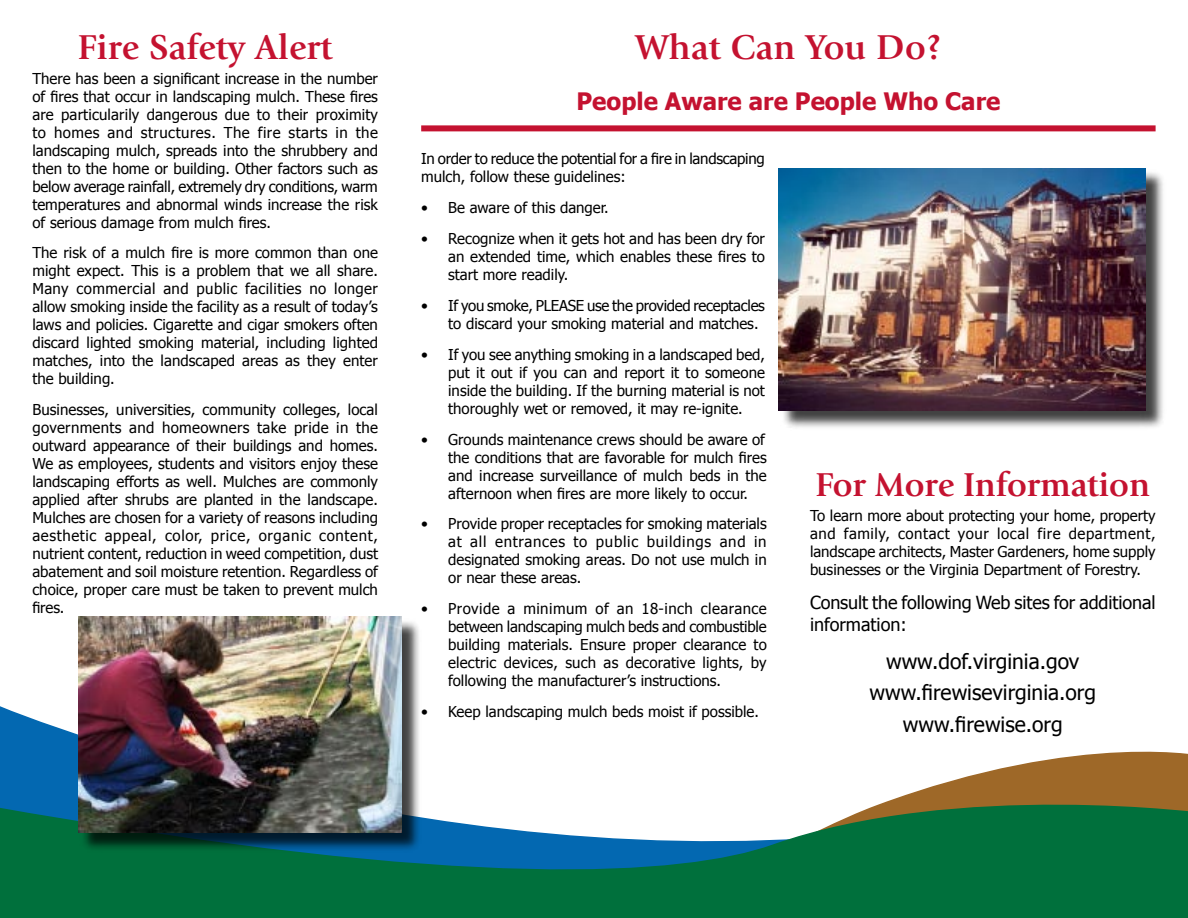
<style>
.page{position:relative;width:1188px;height:918px;background:#fff}
.page>*{position:absolute;margin:0;border:0;box-sizing:border-box;transform-origin:0 0}
.Subhead_1{font:700 36px "Giovanni";color:#c41230}
.Subhead_1-2{font:700 34.5px "Giovanni";letter-spacing:-.01em;color:#c41230}
.Subhead_2{font:700 24px "Tahoma";color:#c41230}
.Body_text{font:21px "Tahoma";color:#000}
.Body_text-2{font:18px/21.6px "Tahoma";letter-spacing:-.005em;color:#000}
.Body_text-3{font:15px/18px "Tahoma";color:#000;text-align:justify}
.Body_text-4{font:15px/18px "Tahoma";letter-spacing:-.02em;color:#000}
</style>
<div class="page">
<svg style="left:0;top:706px;width:1188px;height:72px"></svg>
<svg style="left:0;top:778px;width:1188px;height:140px"></svg>
<div style="left:421px;top:125px;width:735px;height:6px;background:#c41230"></div>
<div style="left:780px;top:170px;width:386px;height:261px;background:#000;opacity:.75"></div>
<img style="left:778px;top:168px;width:368px;height:243px">
<div style="left:80px;top:618px;width:342px;height:235px;background:#000;opacity:.75"></div>
<img style="left:78px;top:617px;width:324px;height:216px">
<p class="Subhead_1" style="left:78px;top:26px;width:256px">Fire Safety Alert</p>
<p class="Body_text-3" style="left:32px;top:68px;width:347px">There has been a significant increase in the number of fires that occur in landscaping mulch. These fires are particularily dangerous due to their proximity to homes and structures. The fire starts in the landscaping mulch, spreads into the shrubbery and then to the home or building. Other factors such as below average rainfall, extremely dry conditions, warm temperatures and abnormal winds increase the risk of serious damage from mulch fires.</p>
<p class="Body_text-3" style="left:32px;top:243px;width:347px">The risk of a mulch fire is more common than one might expect. This is a problem that we all share.<br>Many commercial and public facilities no longer allow smoking inside the facility as a result of today’s laws and policies. Cigarette and cigar smokers often discard lighted smoking material, including lighted matches, into the landscaped areas as they enter the building.</p>
<p class="Body_text-3" style="left:32px;top:400px;width:347px">Businesses, universities, community colleges, local governments and homeowners take pride in the outward appearance of their buildings and homes.<br>We as employees, students and visitors enjoy these landscaping efforts as well. Mulches are commonly applied after shrubs are planted in the landscape.<br>Mulches are chosen for a variety of reasons including aesthetic appeal, color, price, organic content, nutrient content, reduction in weed competition, dust abatement and soil moisture retention. Regardless of choice, proper care must be taken to prevent mulch fires.</p>
<p class="Subhead_1" style="left:635px;top:26px;width:308px">What Can You Do?</p>
<p class="Subhead_2" style="left:577px;top:85px;width:425px">People Aware are People Who Care</p>
<p class="Body_text-3" style="left:421px;top:149px;width:345px">In order to reduce the potential for a fire in landscaping mulch, follow these guidelines:</p>
<p class="Body_text-3" style="left:448px;top:198px;width:162px">Be aware of this danger.</p>
<p class="Body_text-3" style="left:448px;top:229px;width:318px">Recognize when it gets hot and has been dry for an extended time, which enables these fires to start more readily.</p>
<p class="Body_text-4" style="left:448px;top:296px;width:318px">If you smoke, PLEASE use the provided receptacles to discard your smoking material and matches.</p>
<p class="Body_text-3" style="left:448px;top:344px;width:318px">If you see anything smoking in a landscaped bed, put it out if you can and report it to someone inside the building. If the burning material is not thoroughly wet or removed, it may re-ignite.</p>
<p class="Body_text-3" style="left:448px;top:429px;width:320px">Grounds maintenance crews should be aware of the conditions that are favorable for mulch fires and increase surveillance of mulch beds in the afternoon when fires are more likely to occur.</p>
<p class="Body_text-3" style="left:448px;top:514px;width:320px">Provide proper receptacles for smoking materials at all entrances to public buildings and in designated smoking areas. Do not use mulch in or near these areas.</p>
<p class="Body_text-3" style="left:448px;top:599px;width:320px">Provide a minimum of an 18-inch clearance between landscaping mulch beds and combustible building materials. Ensure proper clearance to electric devices, such as decorative lights, by following the manufacturer’s instructions.</p>
<p class="Body_text-3" style="left:448px;top:702px;width:312px">Keep landscaping mulch beds moist if possible.</p>
<p class="Body_text-3" style="left:421px;top:191px;width:8px;line-height:30.9px">• •</p>
<p class="Body_text-3" style="left:421px;top:296px;width:8px">•</p>
<p class="Body_text-3" style="left:421px;top:344px;width:8px">•</p>
<p class="Body_text-3" style="left:421px;top:429px;width:8px">•</p>
<p class="Body_text-3" style="left:421px;top:514px;width:8px">•</p>
<p class="Body_text-3" style="left:421px;top:599px;width:8px">•</p>
<p class="Body_text-3" style="left:421px;top:702px;width:8px">•</p>
<p class="Subhead_1-2" style="left:815px;top:465px;width:336px">For More Information</p>
<p class="Body_text-3" style="left:810px;top:505px;width:347px">To learn more about protecting your home, property and family, contact your local fire department, landscape architects, Master Gardeners, home supply businesses or the Virginia Department of Forestry.</p>
<p class="Body_text-2" style="left:810px;top:591px;width:347px">Consult the following Web sites for additional information:</p>
<p class="Body_text" style="left:886px;top:647px;width:195px">www.dof.virginia.gov</p>
<p class="Body_text" style="left:870px;top:679px;width:228px">www.firewisevirginia.org</p>
<p class="Body_text" style="left:903px;top:710px;width:161px">www.firewise.org</p>
</div>
